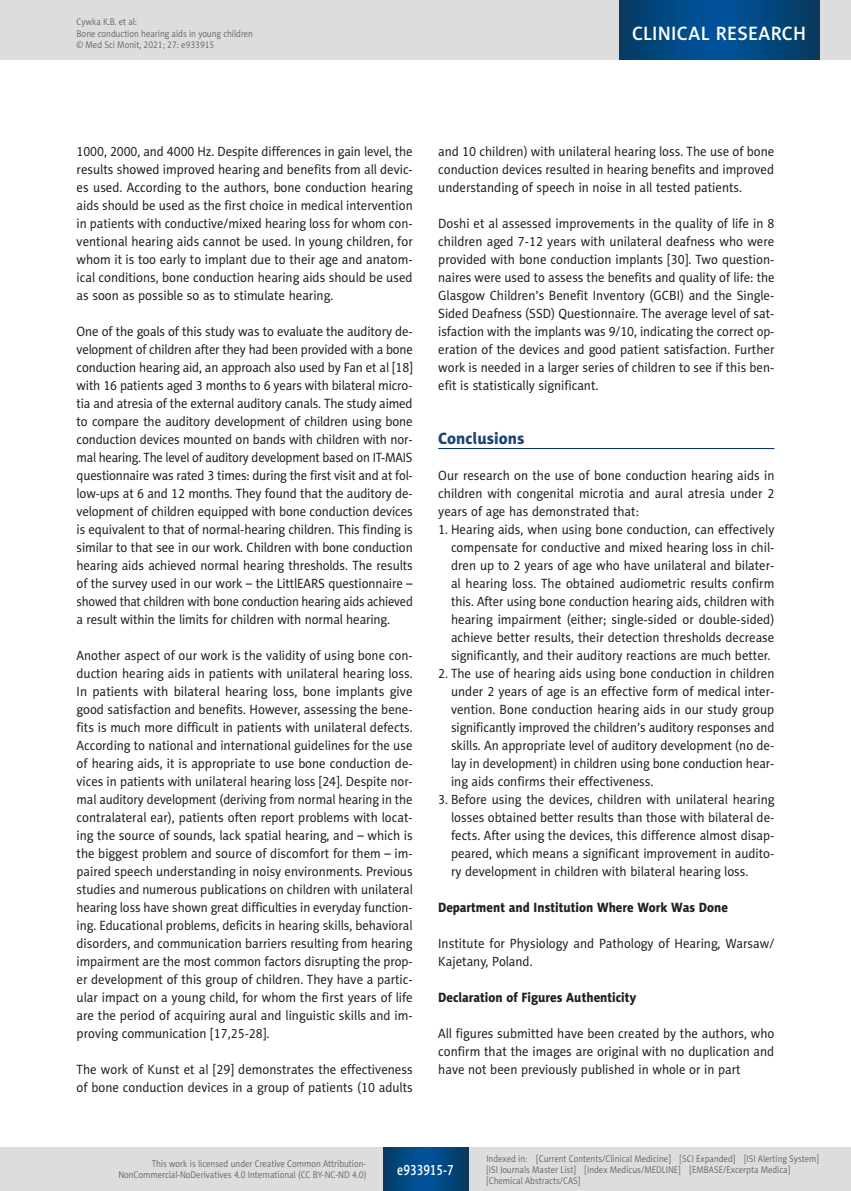
<style>
.page{position:relative;width:851px;height:1191px;background:#fff}
.page>*{position:absolute;margin:0;border:0;box-sizing:border-box;transform-origin:0 0}
.t1{font:19.5px "Naomi Sans EFN Medium";letter-spacing:.015em;color:#fff}
.MSM_Headline_1{font:16.5px "Naomi Sans EFN Heavy";color:#1a4574}
.t2{font:15px "Naomi Sans EFN Medium";color:#fff;scale:.8 1}
.MSM_Body{font:13.5px/18px "Naomi Sans EFN";color:#231f20;text-align:justify;scale:.95 1}
.MSM_Body_no_before{font:13.5px/18px "Naomi Sans EFN";color:#231f20;text-align:justify;scale:.95 1}
.MSM_Body-2{font:13.5px/18px "Naomi Sans EFN";color:#231f20;text-align:justify;scale:.94 1}
.MSM_Headline_2{font:13.5px "Naomi Sans EFN Heavy";color:#231f20;scale:.95 1}
.t3{font:9.75px/11.2px "Naomi Sans EFN Light";color:#57585a;scale:.9 1}
</style>
<div class="page">
<hr style="left:438px;top:448px;width:336px;height:1px;background:#00295c">
<div style="left:0;top:1148px;width:850px;height:43px;background:#dcdddf"></div>
<svg style="left:383px;top:1147px;width:85px;height:43px"></svg>
<div style="left:0;top:0;width:850px;height:60px;background:#dcdddf"></div>
<svg style="left:619px;top:0;width:200px;height:60px"></svg>
<p class="t3" style="left:77px;top:16px;width:197px">Cywka K.B. et al:<br>Bone conduction hearing aids in young children © Med Sci Monit, 2021; 27: e933915</p>
<h1 class="t1" style="left:632px;top:22px;width:175px">CLINICAL RESEARCH</h1>
<p class="MSM_Body-2" style="left:77px;top:142px;width:359px">1000, 2000, and 4000 Hz. Despite differences in gain level, the results showed improved hearing and benefits from all devic&shy;es used. According to the authors, bone conduction hearing aids should be used as the first choice in medical intervention in patients with conductive/mixed hearing loss for whom con&shy;ventional hearing aids cannot be used. In young children, for whom it is too early to implant due to their age and anatom&shy;ical conditions, bone conduction hearing aids should be used as soon as possible so as to stimulate hearing.</p>
<p class="MSM_Body" style="left:77px;top:322px;width:355px">One of the goals of this study was to evaluate the auditory de&shy;velopment of children after they had been provided with a bone conduction hearing aid, an approach also used by Fan et al [18] with 16 patients aged 3 months to 6 years with bilateral micro&shy;tia and atresia of the external auditory canals. The study aimed to compare the auditory development of children using bone conduction devices mounted on bands with children with nor&shy;mal hearing. The level of auditory development based on IT-MAIS questionnaire was rated 3 times: during the first visit and at fol&shy;low-ups at 6 and 12 months. They found that the auditory de&shy;velopment of children equipped with bone conduction devices is equivalent to that of normal-hearing children. This finding is similar to that see in our work. Children with bone conduction hearing aids achieved normal hearing thresholds. The results of the survey used in our work – the LittlEARS questionnaire – showed that children with bone conduction hearing aids achieved a result within the limits for children with normal hearing.</p>
<p class="MSM_Body" style="left:77px;top:646px;width:355px">Another aspect of our work is the validity of using bone con&shy;duction hearing aids in patients with unilateral hearing loss.<br>In patients with bilateral hearing loss, bone implants give good satisfaction and benefits. However, assessing the bene&shy;fits is much more difficult in patients with unilateral defects.<br>According to national and international guidelines for the use of hearing aids, it is appropriate to use bone conduction de&shy;vices in patients with unilateral hearing loss [24]. Despite nor&shy;mal auditory development (deriving from normal hearing in the contralateral ear), patients often report problems with locat&shy;ing the source of sounds, lack spatial hearing, and – which is the biggest problem and source of discomfort for them – im&shy;paired speech understanding in noisy environments. Previous studies and numerous publications on children with unilateral hearing loss have shown great difficulties in everyday function&shy;ing. Educational problems, deficits in hearing skills, behavioral disorders, and communication barriers resulting from hearing impairment are the most common factors disrupting the prop&shy;er development of this group of children. They have a partic&shy;ular impact on a young child, for whom the first years of life are the period of acquiring aural and linguistic skills and im&shy;proving communication [17,25-28].</p>
<p class="MSM_Body" style="left:77px;top:1060px;width:355px">The work of Kunst et al [29] demonstrates the effectiveness of bone conduction devices in a group of patients (10 adults</p>
<p class="MSM_Body" style="left:438px;top:142px;width:355px">and 10 children) with unilateral hearing loss. The use of bone conduction devices resulted in hearing benefits and improved understanding of speech in noise in all tested patients.</p>
<p class="MSM_Body" style="left:438px;top:214px;width:355px">Doshi et al assessed improvements in the quality of life in 8 children aged 7-12 years with unilateral deafness who were provided with bone conduction implants [30]. Two question&shy;naires were used to assess the benefits and quality of life: the Glasgow Children’s Benefit Inventory (GCBI) and the Single-Sided Deafness (SSD) Questionnaire. The average level of sat&shy;isfaction with the implants was 9/10, indicating the correct op&shy;eration of the devices and good patient satisfaction. Further work is needed in a larger series of children to see if this ben&shy;efit is statistically significant.</p>
<p class="MSM_Headline_1" style="left:438px;top:428px;width:88px">Conclusions</p>
<p class="MSM_Body" style="left:438px;top:466px;width:355px">Our research on the use of bone conduction hearing aids in children with congenital microtia and aural atresia under 2 years of age has demonstrated that:</p>
<p class="MSM_Body_no_before" style="left:451px;top:520px;width:342px;text-indent:-13px">1. Hearing aids, when using bone conduction, can effectively compensate for conductive and mixed hearing loss in chil&shy;dren up to 2 years of age who have unilateral and bilater&shy;al hearing loss. The obtained audiometric results confirm this. After using bone conduction hearing aids, children with hearing impairment (either; single-sided or double-sided) achieve better results, their detection thresholds decrease significantly, and their auditory reactions are much better.</p>
<p class="MSM_Body_no_before" style="left:451px;top:664px;width:342px;text-indent:-13px">2. The use of hearing aids using bone conduction in children under 2 years of age is an effective form of medical inter&shy;vention. Bone conduction hearing aids in our study group significantly improved the children’s auditory responses and skills. An appropriate level of auditory development (no de&shy;lay in development) in children using bone conduction hear&shy;ing aids confirms their effectiveness.</p>
<p class="MSM_Body_no_before" style="left:451px;top:790px;width:342px;text-indent:-13px">3. Before using the devices, children with unilateral hearing losses obtained better results than those with bilateral de&shy;fects. After using the devices, this difference almost disap&shy;peared, which means a significant improvement in audito&shy;ry development in children with bilateral hearing loss.</p>
<p class="MSM_Headline_2" style="left:438px;top:899px;width:306px">Department and Institution Where Work Was Done</p>
<p class="MSM_Body" style="left:438px;top:934px;width:355px">Institute for Physiology and Pathology of Hearing, Warsaw/<br>Kajetany, Poland.</p>
<p class="MSM_Headline_2" style="left:438px;top:989px;width:210px">Declaration of Figures Authenticity</p>
<p class="MSM_Body" style="left:438px;top:1024px;width:355px">All figures submitted have been created by the authors, who confirm that the images are original with no duplication and have not been previously published in whole or in part</p>
<p class="t3" style="left:118px;top:1158px;width:277px;text-align:right">This work is licensed under Creative Common Attribution-<br>NonCommercial-NoDerivatives 4.0 International (CC BY-NC-ND 4.0)</p>
<p class="t2" style="left:397px;top:1160px;width:72px">e933915-7</p>
<p class="t3" style="left:486px;top:1152px;width:371px">Indexed in: [Current Contents/Clinical Medicine] [SCI Expanded] [ISI Alerting System] [ISI Journals Master List] [Index Medicus/MEDLINE] [EMBASE/Excerpta Medica] [Chemical Abstracts/CAS]</p>
</div>
